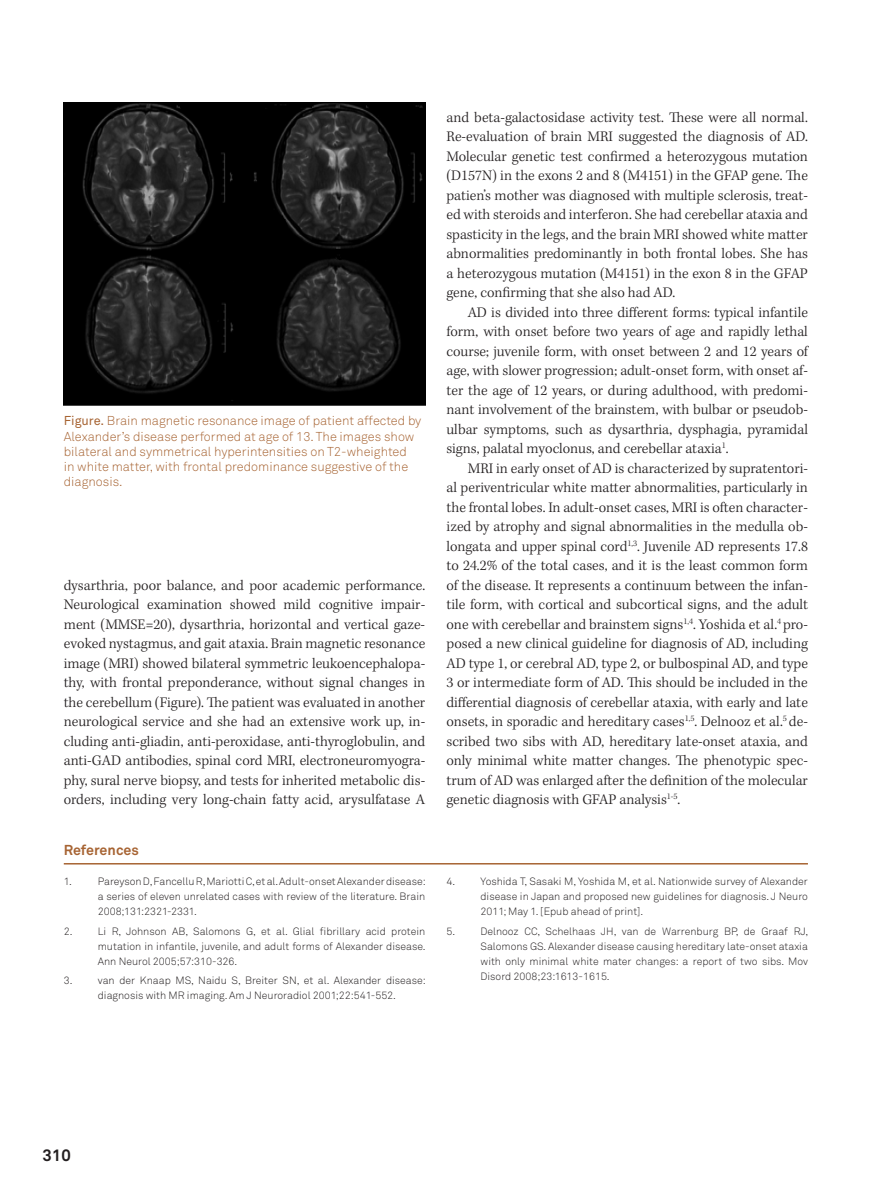
<style>
.page{position:relative;width:893px;height:1191px;background:#fff}
.page>*{position:absolute;margin:0;border:0;box-sizing:border-box;transform-origin:0 0}
.t1{font:700 16.5px "Akkurat Pro";color:#231f20}
._04_0_texto{font:300 15px/19.5px "Kepler Std";color:#231f20;text-align:justify}
._07_0_título_de_refe{font:700 14.25px "Akkurat Pro";color:#a76433}
._06_0_título_de_tabe{font:12.75px/15.3px "Akkurat Light Pro";color:#a76433}
._07_1_referências{font:10.5px/15px "Akkurat Light Pro";color:#231f20;text-align:justify}
.s1{font-family:"Akkurat Pro"}
</style>
<div class="page">
<hr style="left:64px;top:863px;width:744px;height:1px;background:#a76433">
<img style="left:64px;top:102px;width:361px;height:303px">
<p class="_06_0_título_de_tabe" style="left:64px;top:413px;width:359px"><span class="s1">Figure.</span> Brain magnetic resonance image of patient affected by Alexander’s disease performed at age of 13. The images show bilateral and symmetrical hyperintensities on T2-wheighted<br>in white matter, with frontal predominance suggestive of the diagnosis.</p>
<p class="_04_0_texto" style="left:64px;top:576px;width:363px">dysarthria, poor balance, and poor academic performance.<br>Neurological examination showed mild cognitive impair&shy;ment (MMSE=20), dysarthria, horizontal and vertical gaze&shy;evoked nystagmus, and gait ataxia. Brain magnetic resonance image (MRI) showed bilateral symmetric leukoencephalopa&shy;thy, with frontal preponderance, without signal changes in the cerebellum (Figure). The patient was evaluated in another neurological service and she had an extensive work up, in&shy;cluding anti-gliadin, anti-peroxidase, anti-thyroglobulin, and anti-GAD antibodies, spinal cord MRI, electroneuromyogra&shy;phy, sural nerve biopsy, and tests for inherited metabolic dis&shy;orders, including very long-chain fatty acid, arysulfatase A</p>
<p class="_07_0_título_de_refe" style="left:64px;top:840px;width:77px">References</p>
<p class="_07_1_referências" style="left:64px;top:874px;width:10px">1.</p>
<p class="_07_1_referências" style="left:98px;top:874px;width:330px">Pareyson D, Fancellu R, Mariotti C, et al. Adult-onset Alexander disease: a series of eleven unrelated cases with review of the literature. Brain 2008;131:2321-2331.</p>
<p class="_07_1_referências" style="left:64px;top:923px;width:10px">2.</p>
<p class="_07_1_referências" style="left:98px;top:923px;width:329px">Li R, Johnson AB, Salomons G, et al. Glial fibrillary acid protein mutation in infantile, juvenile, and adult forms of Alexander disease.<br>Ann Neurol 2005;57:310-326.</p>
<p class="_07_1_referências" style="left:64px;top:973px;width:10px">3.</p>
<p class="_07_1_referências" style="left:98px;top:973px;width:330px">van der Knaap MS, Naidu S, Breiter SN, et al. Alexander disease: diagnosis with MR imaging. Am J Neuroradiol 2001;22:541-552.</p>
<p class="_04_0_texto" style="left:446px;top:108px;width:363px">and beta-galactosidase activity test. These were all normal.<br>Re-evaluation of brain MRI suggested the diagnosis of AD.<br>Molecular genetic test confirmed a heterozygous mutation (D157N) in the exons 2 and 8 (M4151) in the GFAP gene. The patien’s mother was diagnosed with multiple sclerosis, treat&shy;ed with steroids and interferon. She had cerebellar ataxia and spasticity in the legs, and the brain MRI showed white matter abnormalities predominantly in both frontal lobes. She has a heterozygous mutation (M4151) in the exon 8 in the GFAP gene, confirming that she also had AD.</p>
<p class="_04_0_texto" style="left:446px;top:303px;width:363px;text-indent:21px">AD is divided into three different forms: typical infantile form, with onset before two years of age and rapidly lethal course; juvenile form, with onset between 2 and 12 years of age, with slower progression; adult-onset form, with onset af&shy;ter the age of 12 years, or during adulthood, with predomi&shy;nant involvement of the brainstem, with bulbar or pseudob&shy;ulbar symptoms, such as dysarthria, dysphagia, pyramidal signs, palatal myoclonus, and cerebellar ataxia<sup>1</sup>.</p>
<p class="_04_0_texto" style="left:446px;top:459px;width:363px;text-indent:21px">MRI in early onset of AD is characterized by supratentori&shy;al periventricular white matter abnormalities, particularly in the frontal lobes. In adult-onset cases, MRI is often character&shy;ized by atrophy and signal abnormalities in the medulla ob&shy;longata and upper spinal cord<sup>1,3</sup>. Juvenile AD represents 17.8 to 24.2% of the total cases, and it is the least common form of the disease. It represents a continuum between the infan&shy;tile form, with cortical and subcortical signs, and the adult one with cerebellar and brainstem signs<sup>1,4</sup>. Yoshida et al.<sup>4</sup> pro&shy;posed a new clinical guideline for diagnosis of AD, including AD type 1, or cerebral AD, type 2, or bulbospinal AD, and type 3 or intermediate form of AD. This should be included in the differential diagnosis of cerebellar ataxia, with early and late onsets, in sporadic and hereditary cases<sup>1,5</sup>. Delnooz et al.<sup>5</sup> de&shy;scribed two sibs with AD, hereditary late-onset ataxia, and only minimal white matter changes. The phenotypic spec&shy;trum of AD was enlarged after the definition of the molecular genetic diagnosis with GFAP analysis<sup>1-5</sup>.</p>
<p class="_07_1_referências" style="left:446px;top:874px;width:10px">4.</p>
<p class="_07_1_referências" style="left:480px;top:874px;width:329px">Yoshida T, Sasaki M, Yoshida M, et al. Nationwide survey of Alexander disease in Japan and proposed new guidelines for diagnosis. J Neuro 2011; May 1. [Epub ahead of print].</p>
<p class="_07_1_referências" style="left:446px;top:923px;width:10px">5.</p>
<p class="_07_1_referências" style="left:480px;top:923px;width:329px">Delnooz CC, Schelhaas JH, van de Warrenburg BP, de Graaf RJ, Salomons GS. Alexander disease causing hereditary late-onset ataxia with only minimal white mater changes: a report of two sibs. Mov Disord 2008;23:1613-1615.</p>
<p class="t1" style="left:43px;top:1145px;width:30px">310</p>
</div>
